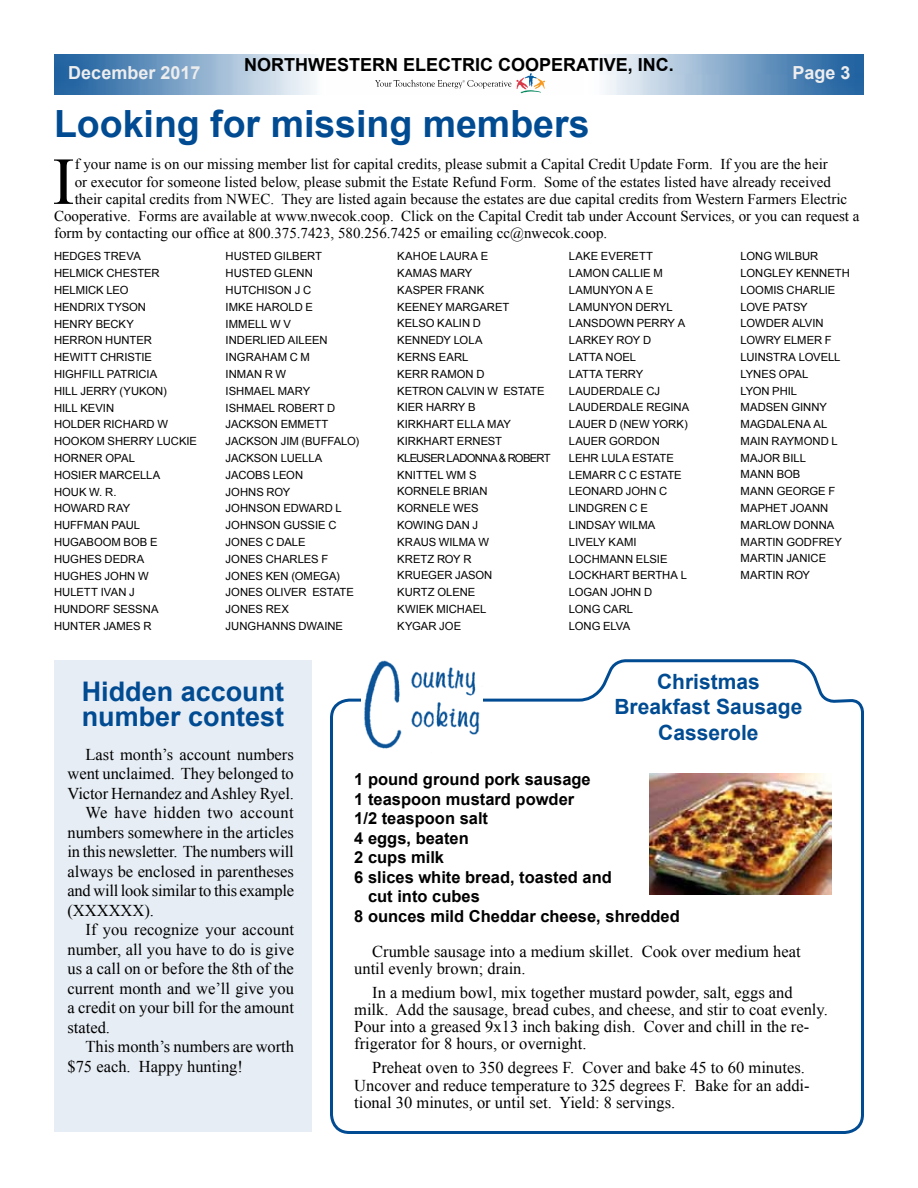
<style>
.page{position:relative;width:918px;height:1188px;background:#fff}
.page>*{position:absolute;margin:0;border:0;box-sizing:border-box;transform-origin:0 0}
.t1{font:67.05px "Times New Roman";color:#000}
.t2{font:700 37.5px "Arial";color:#004b92}
.t3{font:700 27px/25.5px "Arial";color:#004b92}
.t4{font:700 21px/25.2px "Arial";color:#004b92;text-align:center}
.t5{font:700 18px "Arial";color:#000}
.t6{font:700 18px "Arial";color:#ededee}
.t7{font:16.5px/17.2px "Times New Roman";color:#000}
.t8{font:700 16.5px "Arial";color:#000}
.t9{font:16.5px "Times New Roman";letter-spacing:.025em;color:#000}
.t10{font:15px "Times New Roman";color:#000}
.t11{font:11.25px/16.8px "Arial";color:#000}
</style>
<div class="page">
<img style="left:54px;top:54px;width:810px;height:41px">
<svg style="left:375px;top:73px;width:170px;height:21px"></svg>
<div style="left:54px;top:660px;width:258px;height:472px;background:#e6edf4"></div>
<svg style="left:330px;top:659px;width:534px;height:475px"></svg>
<img style="left:362px;top:659px;width:120px;height:93px">
<img style="left:650px;top:773px;width:182px;height:121px">
<h3 class="t5" style="left:244px;top:53px;width:431px">NORTHWESTERN ELECTRIC COOPERATIVE, INC.</h3>
<h3 class="t6" style="left:68px;top:61px;width:134px">December 2017</h3>
<h3 class="t6" style="left:792px;top:61px;width:60px">Page 3</h3>
<h2 class="t2" style="left:54px;top:99px;width:537px">Looking for missing members</h2>
<h1 class="t1" style="left:52px;top:136px;width:24px">I</h1>
<h3 class="t10" style="left:75px;top:154px;width:755px">f your name is on our missing member list for capital credits, please submit a Capital Credit Update Form. If you are the heir</h3>
<h3 class="t10" style="left:75px;top:172px;width:758px">or executor for someone listed below, please submit the Estate Refund Form. Some of the estates listed have already received</h3>
<h3 class="t10" style="left:75px;top:189px;width:774px">their capital credits from NWEC. They are listed again because the estates are due capital credits from Western Farmers Electric</h3>
<h3 class="t10" style="left:54px;top:206px;width:807px">Cooperative. Forms are available at www.nwecok.coop. Click on the Capital Credit tab under Account Services, or you can request a</h3>
<h3 class="t10" style="left:54px;top:223px;width:555px">form by contacting our office at 800.375.7423, 580.256.7425 or emailing cc@nwecok.coop.</h3>
<p class="t11" style="left:54px;top:248px;width:145px">HEDGES TREVA<br>HELMICK CHESTER<br>HELMICK LEO<br>HENDRIX TYSON<br>HENRY BECKY<br>HERRON HUNTER<br>HEWITT CHRISTIE<br>HIGHFILL PATRICIA<br>HILL JERRY (YUKON)<br>HILL KEVIN<br>HOLDER RICHARD W<br>HOOKOM SHERRY LUCKIE<br>HORNER OPAL<br>HOSIER MARCELLA<br>HOUK W. R.<br>HOWARD RAY<br>HUFFMAN PAUL<br>HUGABOOM BOB E<br>HUGHES DEDRA<br>HUGHES JOHN W<br>HULETT IVAN J<br>HUNDORF SESSNA<br>HUNTER JAMES R</p>
<p class="t11" style="left:226px;top:248px;width:135px">HUSTED GILBERT<br>HUSTED GLENN<br>HUTCHISON J C<br>IMKE HAROLD E<br>IMMELL W V<br>INDERLIED AILEEN<br>INGRAHAM C M<br>INMAN R W<br>ISHMAEL MARY<br>ISHMAEL ROBERT D<br>JACKSON EMMETT<br>JACKSON JIM (BUFFALO)<br>JACKSON LUELLA<br>JACOBS LEON<br>JOHNS ROY<br>JOHNSON EDWARD L<br>JOHNSON GUSSIE C<br>JONES C DALE<br>JONES CHARLES F<br>JONES KEN (OMEGA)<br>JONES OLIVER ESTATE<br>JONES REX<br>JUNGHANNS DWAINE</p>
<p class="t11" style="left:397px;top:248px;width:155px">KAHOE LAURA E<br>KAMAS MARY<br>KASPER FRANK<br>KEENEY MARGARET<br>KELSO KALIN D<br>KENNEDY LOLA<br>KERNS EARL<br>KERR RAMON D<br>KETRON CALVIN W ESTATE<br>KIER HARRY B<br>KIRKHART ELLA MAY<br>KIRKHART ERNEST<br>KLEUSER LADONNA &amp; ROBERT<br>KNITTEL WM S<br>KORNELE BRIAN<br>KORNELE WES<br>KOWING DAN J<br>KRAUS WILMA W<br>KRETZ ROY R<br>KRUEGER JASON<br>KURTZ OLENE<br>KWIEK MICHAEL<br>KYGAR JOE</p>
<p class="t11" style="left:569px;top:248px;width:122px">LAKE EVERETT<br>LAMON CALLIE M<br>LAMUNYON A E<br>LAMUNYON DERYL<br>LANSDOWN PERRY A<br>LARKEY ROY D<br>LATTA NOEL<br>LATTA TERRY<br>LAUDERDALE CJ<br>LAUDERDALE REGINA<br>LAUER D (NEW YORK)<br>LAUER GORDON<br>LEHR LULA ESTATE<br>LEMARR C C ESTATE<br>LEONARD JOHN C<br>LINDGREN C E<br>LINDSAY WILMA<br>LIVELY KAMI<br>LOCHMANN ELSIE<br>LOCKHART BERTHA L<br>LOGAN JOHN D<br>LONG CARL<br>LONG ELVA</p>
<p class="t11" style="left:741px;top:248px;width:111px">LONG WILBUR<br>LONGLEY KENNETH<br>LOOMIS CHARLIE<br>LOVE PATSY<br>LOWDER ALVIN<br>LOWRY ELMER F<br>LUINSTRA LOVELL<br>LYNES OPAL<br>LYON PHIL<br>MADSEN GINNY<br>MAGDALENA AL<br>MAIN RAYMOND L<br>MAJOR BILL<br>MANN BOB<br>MANN GEORGE F<br>MAPHET JOANN<br>MARLOW DONNA<br>MARTIN GODFREY<br>MARTIN JANICE<br>MARTIN ROY</p>
<h3 class="t3" style="left:82px;top:679px;width:204px">Hidden account number contest</h3>
<h3 class="t7" style="left:86px;top:746px;width:210px">Last month’s account numbers</h3>
<h3 class="t7" style="left:67px;top:765px;width:228px">went unclaimed. They belonged to</h3>
<h3 class="t7" style="left:67px;top:785px;width:228px">Victor Hernandez and Ashley Ryel.</h3>
<h3 class="t9" style="left:86px;top:802px;width:210px">We have hidden two account</h3>
<h3 class="t7" style="left:67px;top:824px;width:228px">numbers somewhere in the articles</h3>
<h3 class="t7" style="left:67px;top:843px;width:228px">in this newsletter. The numbers will</h3>
<h3 class="t7" style="left:67px;top:863px;width:228px">always be enclosed in parentheses</h3>
<h3 class="t7" style="left:67px;top:882px;width:228px">and will look similar to this example</h3>
<h3 class="t7" style="left:67px;top:902px;width:88px">(XXXXXX).</h3>
<h3 class="t7" style="left:86px;top:921px;width:210px">If you recognize your account</h3>
<h3 class="t7" style="left:67px;top:941px;width:228px">number, all you have to do is give</h3>
<h3 class="t7" style="left:67px;top:960px;width:228px">us a call on or before the 8th of the</h3>
<h3 class="t7" style="left:67px;top:980px;width:228px">current month and we’ll give you</h3>
<h3 class="t7" style="left:67px;top:999px;width:228px">a credit on your bill for the amount</h3>
<h3 class="t7" style="left:67px;top:1019px;width:44px">stated.</h3>
<h3 class="t7" style="left:86px;top:1038px;width:210px">This month’s numbers are worth</h3>
<h3 class="t7" style="left:67px;top:1058px;width:177px">$75 each. Happy hunting!</h3>
<h3 class="t4" style="left:614px;top:670px;width:189px">Christmas<br>Breakfast Sausage<br>Casserole</h3>
<h3 class="t8" style="left:354px;top:769px;width:238px">1 pound ground pork sausage</h3>
<h3 class="t8" style="left:354px;top:788px;width:222px">1 teaspoon mustard powder</h3>
<h3 class="t8" style="left:354px;top:808px;width:135px">1/2 teaspoon salt</h3>
<h3 class="t8" style="left:354px;top:827px;width:116px">4 eggs, beaten</h3>
<h3 class="t8" style="left:354px;top:847px;width:91px">2 cups milk</h3>
<h3 class="t8" style="left:354px;top:866px;width:259px">6 slices white bread, toasted and</h3>
<h3 class="t8" style="left:368px;top:886px;width:113px">cut into cubes</h3>
<h3 class="t8" style="left:354px;top:905px;width:327px">8 ounces mild Cheddar cheese, shredded</h3>
<h3 class="t7" style="left:354px;top:942px;width:448px;text-indent:18px">Crumble sausage into a medium skillet. Cook over medium heat until evenly brown; drain.</h3>
<h3 class="t7" style="left:354px;top:983px;width:475px;text-indent:18px">In a medium bowl, mix together mustard powder, salt, eggs and milk. Add the sausage, bread cubes, and cheese, and stir to coat evenly.<br>Pour into a greased 9x13 inch baking dish. Cover and chill in the re&shy;frigerator for 8 hours, or overnight.</h3>
<h3 class="t7" style="left:354px;top:1059px;width:457px;text-indent:18px">Preheat oven to 350 degrees F. Cover and bake 45 to 60 minutes.<br>Uncover and reduce temperature to 325 degrees F. Bake for an addi&shy;tional 30 minutes, or until set. Yield: 8 servings.</h3>
</div>
